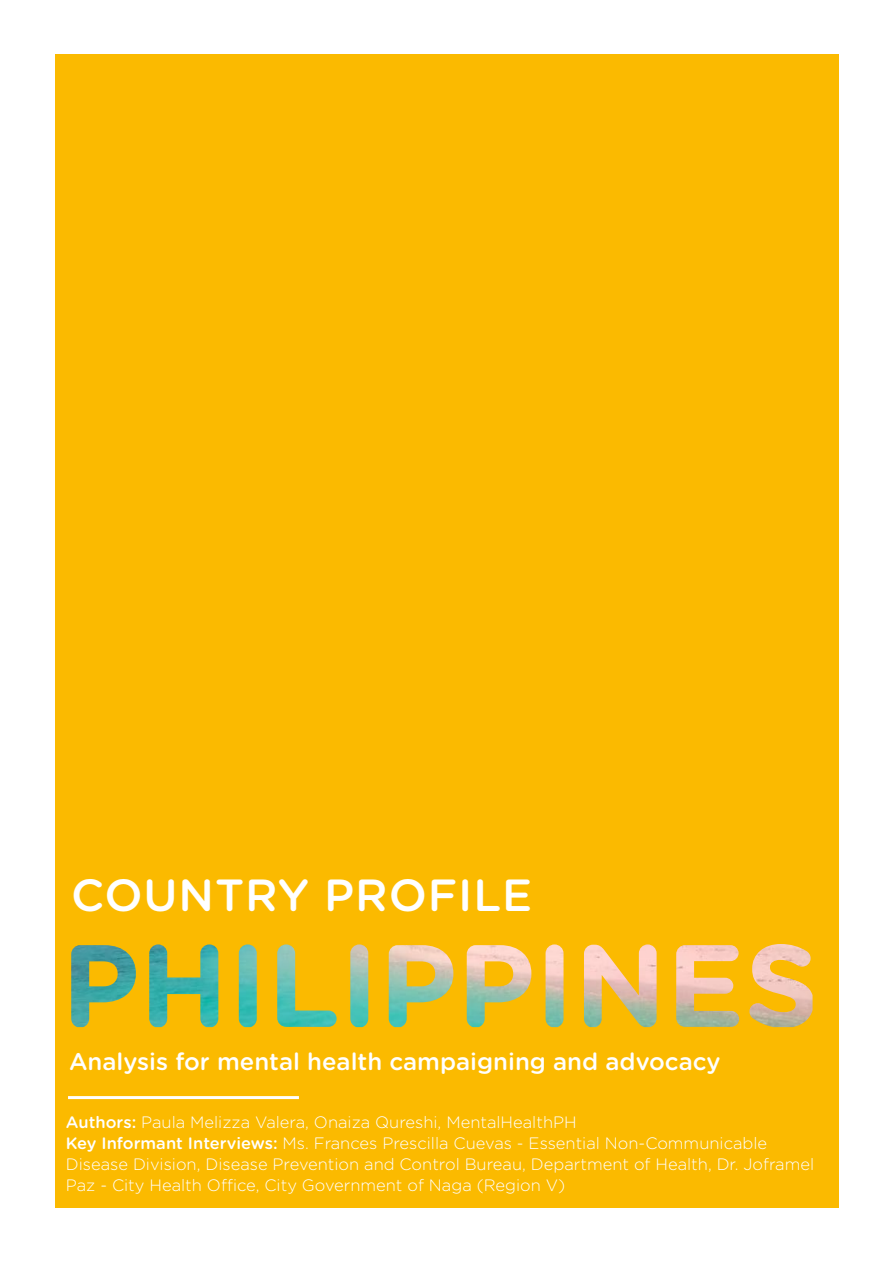
<style>
.page{position:relative;width:893px;height:1263px;background:#fff}
.page>*{position:absolute;margin:0;border:0;box-sizing:border-box;transform-origin:0 0}
.t1{font:500 45px "Gotham Rounded";letter-spacing:.02em;color:#fff}
.t2{font:500 24px "Gotham Rounded";color:#fff}
.t3{font:300 16.5px/21px "Gotham Rounded";color:#fff}
.s1{font-weight:500}
</style>
<div class="page">
<div style="left:55px;top:55px;width:783px;height:1153px;background:#fbba00"></div>
<img style="left:71px;top:944px;width:741px;height:83px">
<hr style="left:68px;top:1096px;width:231px;height:3px;background:#fff">
<h1 class="t1" style="left:71px;top:863px;width:463px">COUNTRY PROFILE</h1>
<h2 class="t2" style="left:69px;top:1045px;width:653px">Analysis for mental health campaigning and advocacy</h2>
<p class="t3" style="left:66px;top:1111px;width:750px"><span class="s1">Authors:</span> Paula Melizza Valera, Onaiza Qureshi, MentalHealthPH<br><span class="s1">Key Informant Interviews:</span> Ms. Frances Prescilla Cuevas - Essential Non-Communicable Disease Division, Disease Prevention and Control Bureau, Department of Health, Dr. Joframel Paz - City Health Office, City Government of Naga (Region V)</p>
</div>
